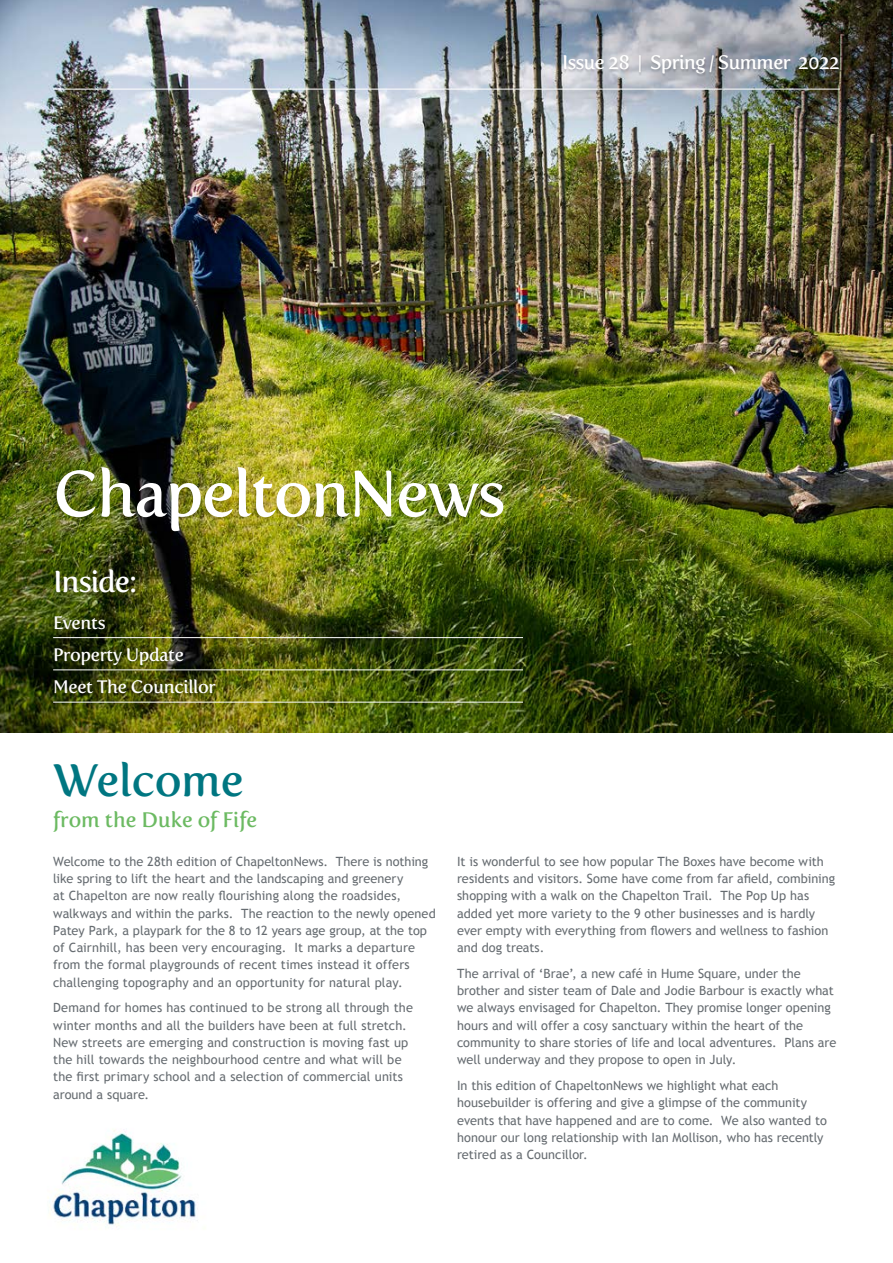
<style>
.page{position:relative;width:893px;height:1263px;background:#fff}
.page>*{position:absolute;margin:0;border:0;box-sizing:border-box;transform-origin:0 0}
.t1{font:64.5px "Fertigo Pro";letter-spacing:-.025em;color:#fff}
.t2{font:45px "Fertigo Pro";letter-spacing:-.01em;color:#007681}
.t3{font:30px "Fertigo Pro";letter-spacing:-.04em;color:#fff}
.t4{font:21px "Fertigo Pro";color:#6cba62}
.t5{font:19.5px "Fertigo Pro";letter-spacing:-.03em;color:#fff}
.t6{font:18px/32.2px "Fertigo Pro";letter-spacing:-.02em;color:#fff}
.t7{font:12.75px/17.2px "Trebuchet MS";letter-spacing:.005em;color:#666c71}
</style>
<div class="page">
<img style="left:1px;top:0;width:892px;height:733px">
<hr style="left:53px;top:89px;width:787px;height:1px;background:#fff">
<div style="left:52px;top:570px;width:472px;height:136px;background:#000;opacity:.25"></div>
<hr style="left:53px;top:637px;width:470px;height:1px;background:#fff">
<hr style="left:53px;top:669px;width:470px;height:1px;background:#fff">
<hr style="left:53px;top:702px;width:470px;height:1px;background:#fff">
<div style="left:563px;top:55px;width:278px;height:21px;background:#000;opacity:.15"></div>
<div style="left:56px;top:467px;width:448px;height:67px;background:#000;opacity:.15"></div>
<img style="left:48px;top:1130px;width:148px;height:97px">
<h3 class="t5" style="left:562px;top:51px;width:279px">Issue 28 | Spring / Summer 2022</h3>
<h1 class="t1" style="left:53px;top:456px;width:454px">ChapeltonNews</h1>
<h3 class="t3" style="left:53px;top:564px;width:86px">Inside:</h3>
<h3 class="t6" style="left:53px;top:606px;width:164px">Events<br>Property Update<br>Meet The Councillor</h3>
<h2 class="t2" style="left:53px;top:754px;width:192px">Welcome</h2>
<h3 class="t4" style="left:53px;top:807px;width:206px">from the Duke of Fife</h3>
<p class="t7" style="left:53px;top:853px;width:384px">Welcome to the 28th edition of ChapeltonNews. There is nothing like spring to lift the heart and the landscaping and greenery<br>at Chapelton are now really flourishing along the roadsides, walkways and within the parks. The reaction to the newly opened Patey Park, a playpark for the 8 to 12 years age group, at the top of Cairnhill, has been very encouraging. It marks a departure from the formal playgrounds of recent times instead it offers challenging topography and an opportunity for natural play.</p>
<p class="t7" style="left:53px;top:999px;width:361px">Demand for homes has continued to be strong all through the winter months and all the builders have been at full stretch.<br>New streets are emerging and construction is moving fast up the hill towards the neighbourhood centre and what will be the first primary school and a selection of commercial units around a square.</p>
<p class="t7" style="left:457px;top:853px;width:380px">It is wonderful to see how popular The Boxes have become with residents and visitors. Some have come from far afield, combining shopping with a walk on the Chapelton Trail. The Pop Up has added yet more variety to the 9 other businesses and is hardly ever empty with everything from flowers and wellness to fashion and dog treats.</p>
<p class="t7" style="left:457px;top:965px;width:381px">The arrival of ‘Brae’, a new café in Hume Square, under the brother and sister team of Dale and Jodie Barbour is exactly what we always envisaged for Chapelton. They promise longer opening hours and will offer a cosy sanctuary within the heart of the community to share stories of life and local adventures. Plans are well underway and they propose to open in July.</p>
<p class="t7" style="left:457px;top:1077px;width:371px">In this edition of ChapeltonNews we highlight what each housebuilder is offering and give a glimpse of the community events that have happened and are to come. We also wanted to honour our long relationship with Ian Mollison, who has recently retired as a Councillor.</p>
</div>
